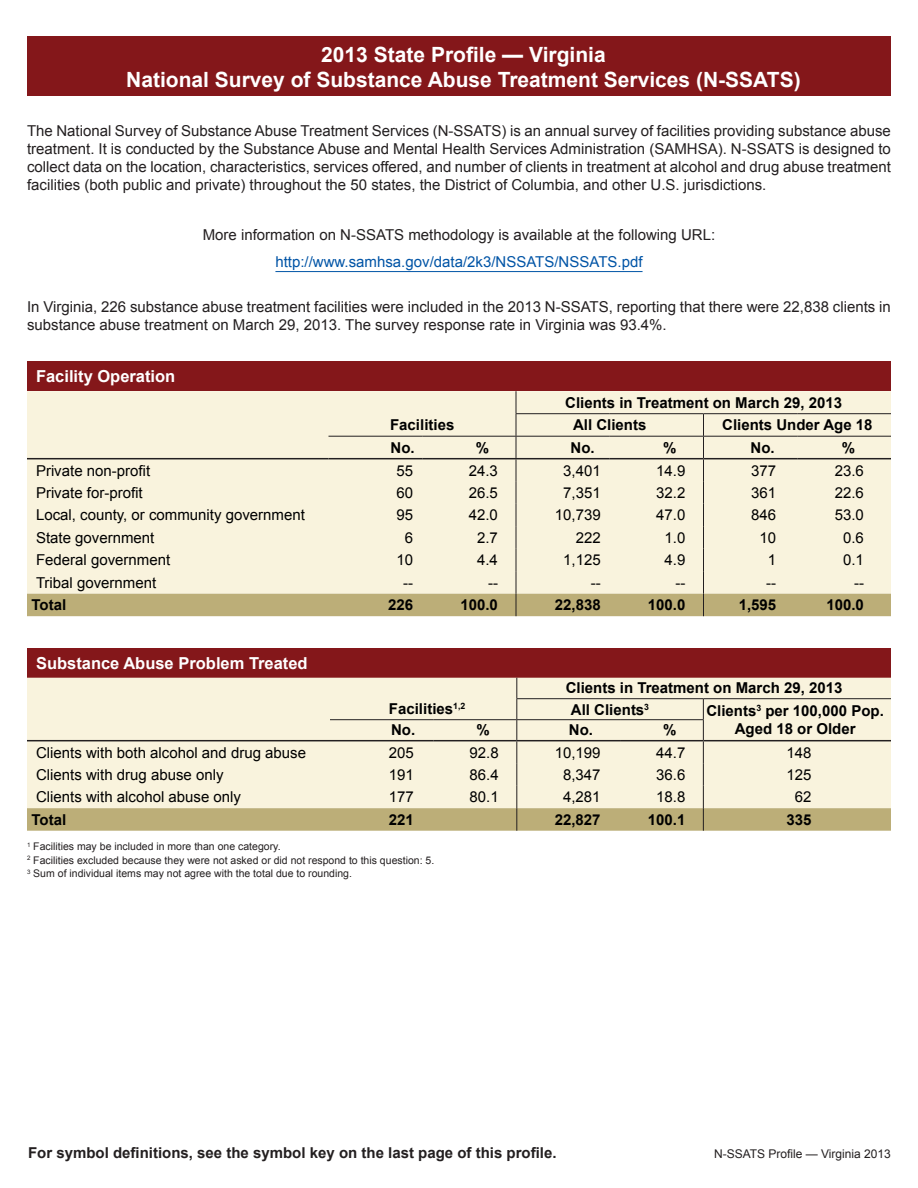
<style>
.page{position:relative;width:918px;height:1188px;background:#fff}
.page>*{position:absolute;margin:0;border:0;box-sizing:border-box;transform-origin:0 0}
.t1{font:700 21px/25.2px "Arial";color:#fff;text-align:center}
.Reverse_Table_Head{font:700 16.5px "Arial";color:#fff}
.Opening_Para{font:15px/18px "Arial";color:#231f20;text-align:justify}
.Table_Text{font:15px "Arial";color:#000}
.Table_Text-2{font:700 15px "Arial";color:#000}
.Web_Address{font:15px "Arial";color:#231f20}
.t2{font:700 15px "Arial";color:#231f20}
.Table_Total{font:700 15px "Arial";color:#000}
.Web_Address-2{font:15px "Arial";color:#0054a6}
.t3{font:12px "Arial";color:#231f20}
.Source{font:10.5px "Arial";color:#231f20}
</style>
<div class="page">
<div style="left:27px;top:36px;width:864px;height:60px;background:#84171a"></div>
<hr style="left:275px;top:271px;width:368px;height:1px;background:#0054a6">
<div style="left:27px;top:361px;width:864px;height:30px;background:#84171a"></div>
<svg style="left:27px;top:391px;width:864px;height:225px;background:#f0e9d0"></svg>
<hr style="left:610px;top:458px;width:94px;height:1px;background:#231f20">
<div style="left:27px;top:648px;width:864px;height:30px;background:#84171a"></div>
<svg style="left:27px;top:678px;width:864px;height:153px;background:#ece5ca"></svg>
<hr style="left:517px;top:719px;width:103px;height:1px;background:#231f20">
<hr style="left:620px;top:719px;width:84px;height:1px;background:#231f20">
<p class="t1" style="left:126px;top:42px;width:676px">2013 State Profile — Virginia<br>National Survey of Substance Abuse Treatment Services (N-SSATS)</p>
<p class="Opening_Para" style="left:27px;top:122px;width:866px">The National Survey of Substance Abuse Treatment Services (N-SSATS) is an annual survey of facilities providing substance abuse treatment. It is conducted by the Substance Abuse and Mental Health Services Administration (SAMHSA). N-SSATS is designed to collect data on the location, characteristics, services offered, and number of clients in treatment at alcohol and drug abuse treatment facilities (both public and private) throughout the 50 states, the District of Columbia, and other U.S. jurisdictions.</p>
<p class="Web_Address" style="left:203px;top:225px;width:514px">More information on N-SSATS methodology is available at the following URL:</p>
<p class="Web_Address-2" style="left:275px;top:252px;width:369px">http://www.samhsa.gov/data/2k3/NSSATS/NSSATS.pdf</p>
<p class="Opening_Para" style="left:27px;top:298px;width:865px">In Virginia, 226 substance abuse treatment facilities were included in the 2013 N-SSATS, reporting that there were 22,838 clients in substance abuse treatment on March 29, 2013. The survey response rate in Virginia was 93.4%.</p>
<p class="Reverse_Table_Head" style="left:36px;top:365px;width:141px">Facility Operation</p>
<p class="Table_Text-2" style="left:565px;top:392px;width:278px">Clients in Treatment on March 29, 2013</p>
<p class="Table_Text-2" style="left:390px;top:415px;width:66px">Facilities</p>
<p class="Table_Text-2" style="left:573px;top:415px;width:75px">All Clients</p>
<p class="Table_Text-2" style="left:722px;top:415px;width:152px">Clients Under Age 18</p>
<p class="Table_Text-2" style="left:391px;top:437px;width:26px">No.</p>
<p class="Table_Text-2" style="left:476px;top:437px;width:15px">%</p>
<p class="Table_Text-2" style="left:571px;top:437px;width:26px">No.</p>
<p class="Table_Text-2" style="left:663px;top:437px;width:15px">%</p>
<p class="Table_Text-2" style="left:751px;top:437px;width:26px">No.</p>
<p class="Table_Text-2" style="left:842px;top:437px;width:15px">%</p>
<p class="Table_Text" style="left:36px;top:461px;width:116px">Private non-profit</p>
<p class="Table_Text" style="left:397px;top:461px;width:18px">55</p>
<p class="Table_Text" style="left:469px;top:461px;width:31px">24.3</p>
<p class="Table_Text" style="left:563px;top:461px;width:39px">3,401</p>
<p class="Table_Text" style="left:656px;top:461px;width:31px">14.9</p>
<p class="Table_Text" style="left:751px;top:461px;width:27px">377</p>
<p class="Table_Text" style="left:835px;top:461px;width:31px">23.6</p>
<p class="Table_Text" style="left:36px;top:483px;width:108px">Private for-profit</p>
<p class="Table_Text" style="left:397px;top:483px;width:18px">60</p>
<p class="Table_Text" style="left:469px;top:483px;width:31px">26.5</p>
<p class="Table_Text" style="left:563px;top:483px;width:39px">7,351</p>
<p class="Table_Text" style="left:656px;top:483px;width:31px">32.2</p>
<p class="Table_Text" style="left:751px;top:483px;width:27px">361</p>
<p class="Table_Text" style="left:835px;top:483px;width:31px">22.6</p>
<p class="Table_Text" style="left:36px;top:505px;width:271px">Local, county, or community government</p>
<p class="Table_Text" style="left:397px;top:505px;width:18px">95</p>
<p class="Table_Text" style="left:469px;top:505px;width:31px">42.0</p>
<p class="Table_Text" style="left:555px;top:505px;width:47px">10,739</p>
<p class="Table_Text" style="left:656px;top:505px;width:31px">47.0</p>
<p class="Table_Text" style="left:751px;top:505px;width:27px">846</p>
<p class="Table_Text" style="left:835px;top:505px;width:31px">53.0</p>
<p class="Table_Text" style="left:36px;top:528px;width:120px">State government</p>
<p class="Table_Text" style="left:405px;top:528px;width:10px">6</p>
<p class="Table_Text" style="left:477px;top:528px;width:22px">2.7</p>
<p class="Table_Text" style="left:576px;top:528px;width:27px">222</p>
<p class="Table_Text" style="left:665px;top:528px;width:22px">1.0</p>
<p class="Table_Text" style="left:760px;top:528px;width:18px">10</p>
<p class="Table_Text" style="left:843px;top:528px;width:22px">0.6</p>
<p class="Table_Text" style="left:36px;top:550px;width:136px">Federal government</p>
<p class="Table_Text" style="left:397px;top:550px;width:18px">10</p>
<p class="Table_Text" style="left:477px;top:550px;width:22px">4.4</p>
<p class="Table_Text" style="left:563px;top:550px;width:39px">1,125</p>
<p class="Table_Text" style="left:665px;top:550px;width:22px">4.9</p>
<p class="Table_Text" style="left:768px;top:550px;width:10px">1</p>
<p class="Table_Text" style="left:843px;top:550px;width:22px">0.1</p>
<p class="Table_Text" style="left:36px;top:573px;width:122px">Tribal government</p>
<p class="Table_Text" style="left:403px;top:573px;width:11px">--</p>
<p class="Table_Text" style="left:488px;top:573px;width:11px">--</p>
<p class="Table_Text" style="left:591px;top:573px;width:11px">--</p>
<p class="Table_Text" style="left:676px;top:573px;width:11px">--</p>
<p class="Table_Text" style="left:766px;top:573px;width:11px">--</p>
<p class="Table_Text" style="left:854px;top:573px;width:11px">--</p>
<p class="Table_Total" style="left:32px;top:595px;width:36px">Total</p>
<p class="Table_Total" style="left:388px;top:595px;width:27px">226</p>
<p class="Table_Total" style="left:460px;top:595px;width:39px">100.0</p>
<p class="Table_Total" style="left:555px;top:595px;width:47px">22,838</p>
<p class="Table_Total" style="left:648px;top:595px;width:39px">100.0</p>
<p class="Table_Total" style="left:739px;top:595px;width:39px">1,595</p>
<p class="Table_Total" style="left:826px;top:595px;width:39px">100.0</p>
<p class="Reverse_Table_Head" style="left:36px;top:652px;width:273px">Substance Abuse Problem Treated</p>
<p class="Table_Text-2" style="left:566px;top:678px;width:278px">Clients in Treatment on March 29, 2013</p>
<p class="Table_Text-2" style="left:389px;top:699px;width:78px">Facilities<sup>1,2</sup></p>
<p class="Table_Text-2" style="left:571px;top:699px;width:80px">All Clients<sup>3</sup></p>
<p class="Table_Text-2" style="left:706px;top:701px;width:179px">Clients<sup>3</sup> per 100,000 Pop.</p>
<p class="Table_Text-2" style="left:391px;top:720px;width:26px">No.</p>
<p class="Table_Text-2" style="left:476px;top:720px;width:15px">%</p>
<p class="Table_Text-2" style="left:569px;top:720px;width:26px">No.</p>
<p class="Table_Text-2" style="left:663px;top:720px;width:15px">%</p>
<p class="Table_Text-2" style="left:735px;top:719px;width:122px">Aged 18 or Older</p>
<p class="Table_Text" style="left:36px;top:743px;width:272px">Clients with both alcohol and drug abuse</p>
<p class="Table_Text" style="left:389px;top:743px;width:27px">205</p>
<p class="Table_Text" style="left:470px;top:743px;width:31px">92.8</p>
<p class="Table_Text" style="left:555px;top:743px;width:47px">10,199</p>
<p class="Table_Text" style="left:656px;top:743px;width:31px">44.7</p>
<p class="Table_Text" style="left:786px;top:743px;width:27px">148</p>
<p class="Table_Text" style="left:36px;top:765px;width:189px">Clients with drug abuse only</p>
<p class="Table_Text" style="left:389px;top:765px;width:27px">191</p>
<p class="Table_Text" style="left:470px;top:765px;width:31px">86.4</p>
<p class="Table_Text" style="left:563px;top:765px;width:39px">8,347</p>
<p class="Table_Text" style="left:656px;top:765px;width:31px">36.6</p>
<p class="Table_Text" style="left:786px;top:765px;width:27px">125</p>
<p class="Table_Text" style="left:36px;top:787px;width:207px">Clients with alcohol abuse only</p>
<p class="Table_Text" style="left:389px;top:787px;width:27px">177</p>
<p class="Table_Text" style="left:470px;top:787px;width:31px">80.1</p>
<p class="Table_Text" style="left:563px;top:787px;width:39px">4,281</p>
<p class="Table_Text" style="left:656px;top:787px;width:31px">18.8</p>
<p class="Table_Text" style="left:795px;top:787px;width:18px">62</p>
<p class="Table_Total" style="left:32px;top:810px;width:36px">Total</p>
<p class="Table_Total" style="left:389px;top:810px;width:27px">221</p>
<p class="Table_Total" style="left:555px;top:810px;width:47px">22,827</p>
<p class="Table_Total" style="left:648px;top:810px;width:39px">100.1</p>
<p class="Table_Total" style="left:786px;top:810px;width:27px">335</p>
<p class="Source" style="left:27px;top:840px;width:255px"><sup>1</sup> Facilities may be included in more than one category.</p>
<p class="Source" style="left:27px;top:853px;width:409px"><sup>2</sup> Facilities excluded because they were not asked or did not respond to this question: 5.</p>
<p class="Source" style="left:27px;top:867px;width:326px"><sup>3</sup> Sum of individual items may not agree with the total due to rounding.</p>
<p class="t2" style="left:28px;top:1143px;width:530px">For symbol definitions, see the symbol key on the last page of this profile.</p>
<p class="t3" style="left:714px;top:1146px;width:178px">N-SSATS Profile — Virginia 2013</p>
</div>
